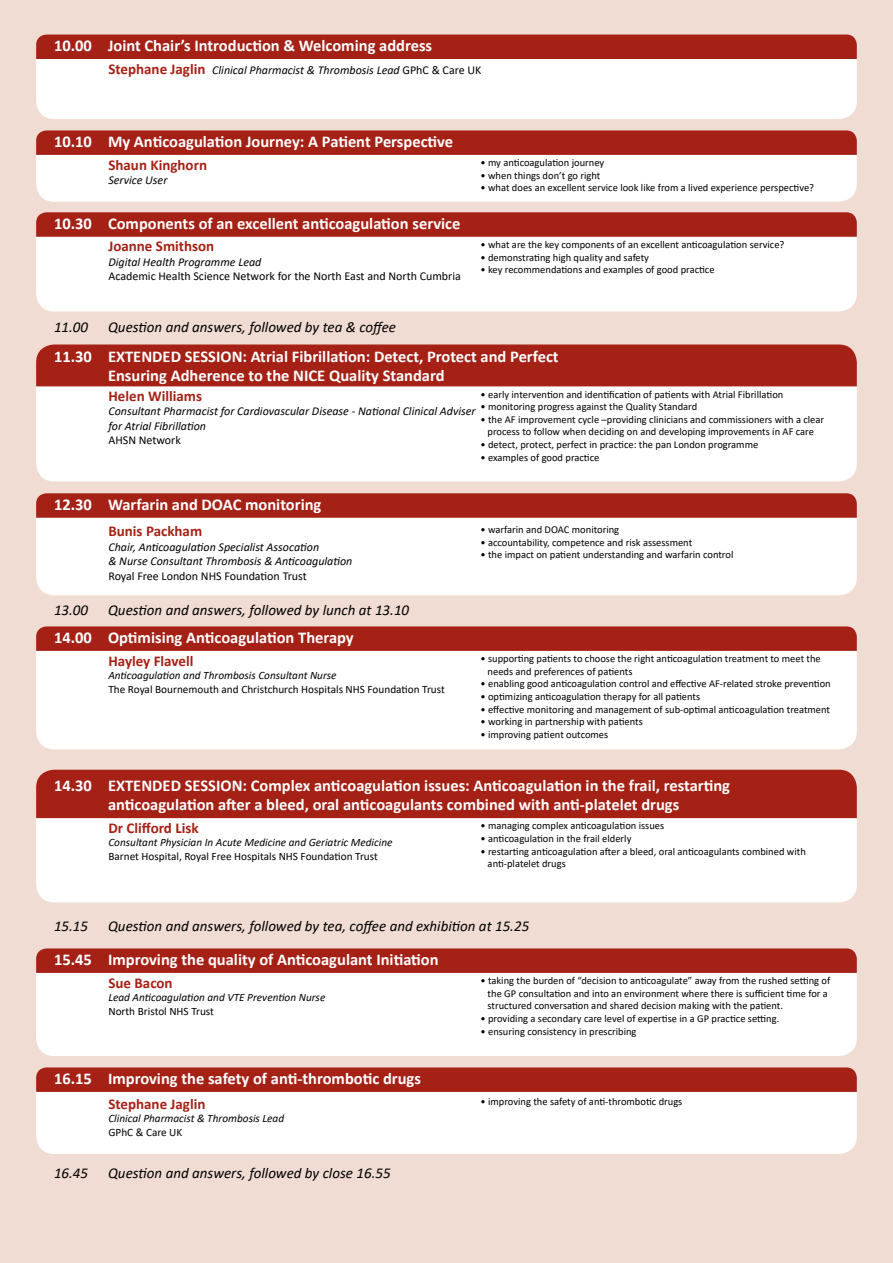
<style>
.page{position:relative;width:893px;height:1263px;background:#f1dcd3}
.page>*{position:absolute;margin:0;border:0;box-sizing:border-box;transform-origin:0 0}
.t1{font:700 16.5px/19.8px "Calibri";color:#fff;text-align:center}
.t2{font:italic 15px "Calibri";color:#000}
.t3{font:700 15px "Calibri";color:#a52116}
.t4{font:italic 12px/14.4px "Calibri";color:#000}
.t5{font:12px "Calibri";color:#000}
.t6{font:italic 11.25px "Calibri";color:#000}
.t7{font:11.25px "Calibri";color:#000}
.t8{font:10.5px/12.6px "Calibri";color:#000}
.s1{font-weight:700;font-style:normal;font-size:15px;color:#a52116}
.s2{font-style:normal}
</style>
<div class="page">
<div style="left:36px;top:59px;width:821px;height:60px;background:#fff"></div>
<div style="left:36px;top:35px;width:821px;height:24px;background:#a52116"></div>
<div style="left:36px;top:155px;width:821px;height:47px;background:#fff"></div>
<svg style="left:36px;top:130px;width:821px;height:25px;background:#a6251a"></svg>
<div style="left:36px;top:237px;width:821px;height:74px;background:#fff"></div>
<svg style="left:36px;top:212px;width:821px;height:25px;background:#a6251b"></svg>
<div style="left:36px;top:518px;width:821px;height:77px;background:#fff"></div>
<svg style="left:36px;top:493px;width:821px;height:25px;background:#a6251b"></svg>
<div style="left:36px;top:819px;width:821px;height:83px;background:#fff"></div>
<div style="left:36px;top:770px;width:821px;height:48px;background:#a52116"></div>
<div style="left:36px;top:651px;width:821px;height:98px;background:#fff"></div>
<svg style="left:36px;top:626px;width:821px;height:25px;background:#a6251a"></svg>
<div style="left:36px;top:973px;width:821px;height:83px;background:#fff"></div>
<svg style="left:36px;top:948px;width:821px;height:25px;background:#a6251a"></svg>
<div style="left:36px;top:1092px;width:821px;height:62px;background:#fff"></div>
<svg style="left:36px;top:1067px;width:821px;height:25px;background:#a6251a"></svg>
<div style="left:36px;top:386px;width:821px;height:95px;background:#fff"></div>
<div style="left:36px;top:344px;width:821px;height:42px;background:#a52116"></div>
<h1 class="t1" style="left:54px;top:36px;width:380px">10.00 Joint Chair’s Introduction &amp; Welcoming address</h1>
<p class="t4" style="left:108px;top:62px;width:374px"><span class="s1">Stephane Jaglin</span> Clinical Pharmacist &amp; Thrombosis Lead <span class="s2">GPhC &amp; Care UK</span></p>
<h1 class="t1" style="left:54px;top:131px;width:401px">10.10 My Anticoagulation Journey: A Patient Perspective</h1>
<h2 class="t3" style="left:108px;top:154px;width:100px">Shaun Kinghorn</h2>
<p class="t4" style="left:108px;top:172px;width:61px">Service User</p>
<h1 class="t1" style="left:54px;top:213px;width:408px">10.30 Components of an excellent anticoagulation service</h1>
<h2 class="t3" style="left:108px;top:236px;width:107px">Joanne Smithson</h2>
<p class="t4" style="left:108px;top:254px;width:155px">Digital Health Programme Lead</p>
<p class="t5" style="left:108px;top:268px;width:354px">Academic Health Science Network for the North East and North Cumbria</p>
<h2 class="t2" style="left:54px;top:317px;width:36px">11.00</h2>
<h2 class="t2" style="left:108px;top:317px;width:290px">Question and answers, followed by tea &amp; coffee</h2>
<p class="t8" style="left:480px;top:156px;width:125px">• my anticoagulation journey</p>
<p class="t8" style="left:480px;top:169px;width:121px">• when things don’t go right</p>
<p class="t8" style="left:480px;top:181px;width:335px">• what does an excellent service look like from a lived experience perspective?</p>
<p class="t8" style="left:480px;top:238px;width:305px">• what are the key components of an excellent anticoagulation service?</p>
<p class="t8" style="left:480px;top:251px;width:170px">• demonstrating high quality and safety</p>
<p class="t8" style="left:480px;top:263px;width:236px">• key recommendations and examples of good practice</p>
<h1 class="t1" style="left:108px;top:346px;width:452px;text-align:left;text-indent:-54px">11.30 EXTENDED SESSION: Atrial Fibrillation: Detect, Protect and Perfect<br>Ensuring Adherence to the NICE Quality Standard</h1>
<p class="t8" style="left:480px;top:388px;width:304px">• early intervention and identification of patients with Atrial Fibrillation</p>
<p class="t8" style="left:480px;top:400px;width:218px">• monitoring progress against the Quality Standard</p>
<p class="t8" style="left:480px;top:413px;width:345px;text-align:center">• the AF improvement cycle –providing clinicians and commissioners with a clear process to follow when deciding on and developing improvements in AF care</p>
<p class="t8" style="left:480px;top:438px;width:279px">• detect, protect, perfect in practice: the pan London programme</p>
<p class="t8" style="left:480px;top:451px;width:120px">• examples of good practice</p>
<h2 class="t3" style="left:108px;top:385px;width:95px">Helen Williams</h2>
<p class="t4" style="left:108px;top:404px;width:369px">Consultant Pharmacist for Cardiovascular Disease - National Clinical Adviser for Atrial Fibrillation</p>
<p class="t5" style="left:108px;top:432px;width:74px">AHSN Network</p>
<h1 class="t1" style="left:54px;top:494px;width:269px">12.30 Warfarin and DOAC monitoring</h1>
<h2 class="t3" style="left:108px;top:521px;width:95px">Bunis Packham</h2>
<p class="t4" style="left:108px;top:539px;width:246px">Chair, Anticoagulation Specialist Assocation<br>&amp; Nurse Consultant Thrombosis &amp; Anticoagulation</p>
<p class="t5" style="left:108px;top:567px;width:200px">Royal Free London NHS Foundation Trust</p>
<h2 class="t2" style="left:54px;top:600px;width:36px">13.00</h2>
<h2 class="t2" style="left:108px;top:600px;width:303px">Question and answers, followed by lunch at 13.10</h2>
<h1 class="t1" style="left:54px;top:627px;width:301px">14.00 Optimising Anticoagulation Therapy</h1>
<h2 class="t3" style="left:108px;top:650px;width:86px">Hayley Flavell</h2>
<p class="t6" style="left:108px;top:667px;width:230px">Anticoagulation and Thrombosis Consultant Nurse</p>
<p class="t7" style="left:108px;top:681px;width:338px">The Royal Bournemouth and Christchurch Hospitals NHS Foundation Trust</p>
<p class="t8" style="left:480px;top:523px;width:140px">• warfarin and DOAC monitoring</p>
<p class="t8" style="left:480px;top:536px;width:213px">• accountability, competence and risk assessment</p>
<p class="t8" style="left:480px;top:548px;width:254px">• the impact on patient understanding and warfarin control</p>
<p class="t8" style="left:488px;top:652px;width:335px;text-indent:-7px">• supporting patients to choose the right anticoagulation treatment to meet the needs and preferences of patients</p>
<p class="t8" style="left:480px;top:677px;width:352px">• enabling good anticoagulation control and effective AF-related stroke prevention</p>
<p class="t8" style="left:480px;top:690px;width:221px">• optimizing anticoagulation therapy for all patients</p>
<p class="t8" style="left:480px;top:702px;width:351px">• effective monitoring and management of sub-optimal anticoagulation treatment</p>
<p class="t8" style="left:480px;top:715px;width:164px">• working in partnership with patients</p>
<p class="t8" style="left:480px;top:728px;width:129px">• improving patient outcomes</p>
<h1 class="t1" style="left:54px;top:775px;width:678px">14.30 EXTENDED SESSION: Complex anticoagulation issues: Anticoagulation in the frail, restarting anticoagulation after a bleed, oral anticoagulants combined with anti-platelet drugs</h1>
<p class="t8" style="left:480px;top:819px;width:185px">• managing complex anticoagulation issues</p>
<p class="t8" style="left:480px;top:832px;width:152px">• anticoagulation in the frail elderly</p>
<p class="t8" style="left:488px;top:844px;width:320px;text-indent:-7px">• restarting anticoagulation after a bleed, oral anticoagulants combined with anti-platelet drugs</p>
<h2 class="t3" style="left:108px;top:817px;width:92px">Dr Clifford Lisk</h2>
<p class="t6" style="left:108px;top:835px;width:286px">Consultant Physician In Acute Medicine and Geriatric Medicine</p>
<p class="t7" style="left:108px;top:848px;width:271px">Barnet Hospital, Royal Free Hospitals NHS Foundation Trust</p>
<h2 class="t2" style="left:54px;top:915px;width:36px">15.15</h2>
<h2 class="t2" style="left:108px;top:915px;width:423px">Question and answers, followed by tea, coffee and exhibition at 15.25</h2>
<h1 class="t1" style="left:54px;top:949px;width:386px">15.45 Improving the quality of Anticoagulant Initiation</h1>
<h2 class="t3" style="left:108px;top:972px;width:66px">Sue Bacon</h2>
<p class="t6" style="left:108px;top:989px;width:218px">Lead Anticoagulation and VTE Prevention Nurse</p>
<p class="t7" style="left:108px;top:1003px;width:107px">North Bristol NHS Trust</p>
<h1 class="t1" style="left:54px;top:1068px;width:368px">16.15 Improving the safety of anti-thrombotic drugs</h1>
<h2 class="t3" style="left:108px;top:1093px;width:99px">Stephane Jaglin</h2>
<p class="t6" style="left:108px;top:1111px;width:177px">Clinical Pharmacist &amp; Thrombosis Lead</p>
<p class="t7" style="left:108px;top:1124px;width:75px">GPhC &amp; Care UK</p>
<h2 class="t2" style="left:54px;top:1162px;width:36px">16.45</h2>
<h2 class="t2" style="left:108px;top:1162px;width:284px">Question and answers, followed by close 16.55</h2>
<p class="t8" style="left:488px;top:974px;width:344px;text-indent:-7px">• taking the burden of “decision to anticoagulate” away from the rushed setting of the GP consultation and into an environment where there is sufficient time for a structured conversation and shared decision making with the patient.</p>
<p class="t8" style="left:480px;top:1012px;width:300px">• providing a secondary care level of expertise in a GP practice setting.</p>
<p class="t8" style="left:480px;top:1024px;width:158px">• ensuring consistency in prescribing</p>
<p class="t8" style="left:480px;top:1095px;width:203px">• improving the safety of anti-thrombotic drugs</p>
</div>
